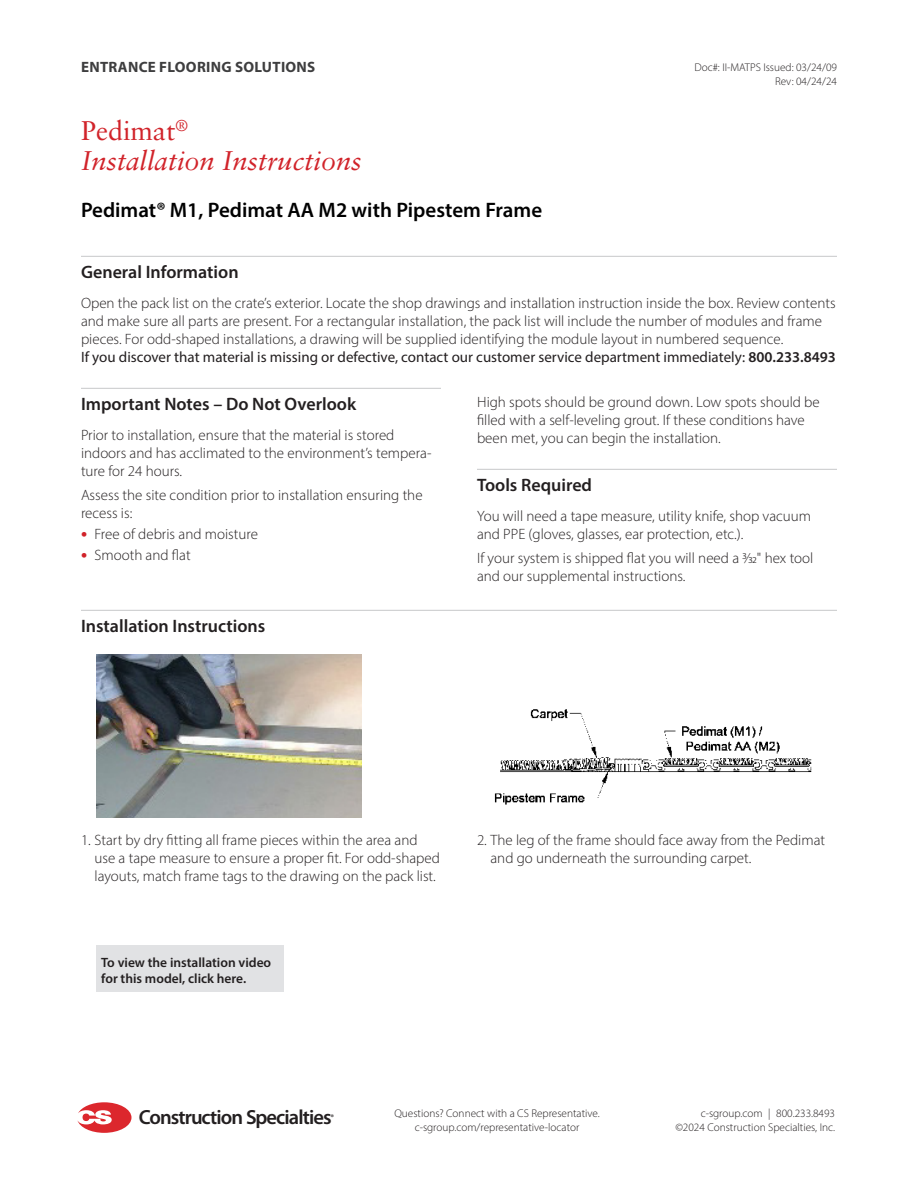
<style>
.page{position:relative;width:918px;height:1188px;background:#fff}
.page>*{position:absolute;margin:0;border:0;box-sizing:border-box;transform-origin:0 0}
.t1{font:italic 27px/30px "Sabon LT Pro";color:#d1232a}
.t2{font:600 21px "Myriad Pro";color:#000}
.t3{font:600 20.4px "Myriad Pro";letter-spacing:-.045em;color:#231f20}
.Bullet_List_Subhead{font:600 18px "Myriad Pro";color:#231f20}
.Body_Copy__10pt{font:300 15px/18px "Myriad Pro";color:#231f20}
.Body_Copy__11pt{font:300 15px/18px "Myriad Pro";color:#231f20}
.t4{font:700 15px "Myriad Pro";letter-spacing:.02em;color:#3e3e3f}
.Body_Copy__11pt-2{font:600 13.5px/16.5px "Myriad Pro";color:#231f20}
.t5{font:300 11.25px/14.2px "Myriad Pro";color:#231f20;text-align:right}
.t6{font:600 8.25px "Myriad Pro";color:#231f20}
.s1{font-style:normal}
.s2{font-weight:400}
.s3{font-weight:600}
.s4{font-weight:700;font-size:18px;color:#d1232a}
</style>
<div class="page">
<hr style="left:81px;top:256px;width:756px;height:1px;background:#c7c8ca">
<hr style="left:81px;top:388px;width:360px;height:1px;background:#c7c8ca">
<hr style="left:477px;top:469px;width:360px;height:1px;background:#c7c8ca">
<hr style="left:81px;top:610px;width:756px;height:1px;background:#c7c8ca">
<img style="left:97px;top:654px;width:264px;height:164px">
<img style="left:495px;top:709px;width:317px;height:96px">
<div style="left:96px;top:946px;width:188px;height:46px;background:#e1e2e4"></div>
<svg style="left:77px;top:1102px;width:55px;height:31px"></svg>
<p class="t4" style="left:81px;top:57px;width:236px">ENTRANCE FLOORING SOLUTIONS</p>
<h1 class="t1" style="left:81px;top:115px;width:282px"><span class="s1">Pedimat</span><sup>®<br></sup>Installation Instructions</h1>
<h2 class="t2" style="left:81px;top:197px;width:463px">Pedimat® M1, Pedimat AA M2 with Pipestem Frame</h2>
<p class="t5" style="left:694px;top:61px;width:144px;line-height:13.5px">Doc#: II-MATPS Issued: 03/24/09<br>Rev: 04/24/24</p>
<p class="Bullet_List_Subhead" style="left:81px;top:260px;width:159px">General Information</p>
<p class="Body_Copy__10pt" style="left:81px;top:293px;width:756px">Open the pack list on the crate’s exterior. Locate the shop drawings and installation instruction inside the box. Review contents and make sure all parts are present. For a rectangular installation, the pack list will include the number of modules and frame pieces. For odd-shaped installations, a drawing will be supplied identifying the module layout in numbered sequence.<br><span class="s2">If you discover that material is missing or defective, contact our customer service department immediately:</span> <span class="s3">800.233.8493</span></p>
<p class="Bullet_List_Subhead" style="left:81px;top:392px;width:277px">Important Notes – Do Not Overlook</p>
<p class="Body_Copy__10pt" style="left:81px;top:425px;width:352px">Prior to installation, ensure that the material is stored indoors and has acclimated to the environment’s tempera&shy;ture for 24 hours.</p>
<p class="Body_Copy__10pt" style="left:81px;top:485px;width:343px">Assess the site condition prior to installation ensuring the recess is:</p>
<p class="Body_Copy__10pt" style="left:81px;top:524px;width:178px"><span class="s4">•</span> Free of debris and moisture</p>
<p class="Body_Copy__10pt" style="left:81px;top:545px;width:111px"><span class="s4">•</span> Smooth and flat</p>
<p class="Body_Copy__11pt" style="left:477px;top:392px;width:344px">High spots should be ground down. Low spots should be filled with a self-leveling grout. If these conditions have been met, you can begin the installation.</p>
<p class="Bullet_List_Subhead" style="left:477px;top:473px;width:117px">Tools Required</p>
<p class="Body_Copy__10pt" style="left:477px;top:506px;width:336px">You will need a tape measure, utility knife, shop vacuum and PPE (gloves, glasses, ear protection, etc.).</p>
<p class="Body_Copy__10pt" style="left:477px;top:548px;width:338px">If your system is shipped flat you will need a 3/32" hex tool and our supplemental instructions.</p>
<p class="Bullet_List_Subhead" style="left:81px;top:614px;width:186px">Installation Instructions</p>
<p class="Body_Copy__10pt" style="left:94px;top:831px;width:347px;text-indent:-14px">1. Start by dry fitting all frame pieces within the area and use a tape measure to ensure a proper fit. For odd-shaped layouts, match frame tags to the drawing on the pack list.</p>
<p class="Body_Copy__10pt" style="left:490px;top:831px;width:336px;text-indent:-14px">2. The leg of the frame should face away from the Pedimat and go underneath the surrounding carpet.</p>
<p class="Body_Copy__11pt-2" style="left:101px;top:953px;width:172px">To view the installation video for this model, click here.</p>
<h3 class="t3" style="left:139px;top:1104px;width:194px">Construction Specialties</h3>
<p class="t6" style="left:331px;top:1112px;width:5px">®</p>
<p class="t5" style="left:394px;top:1106px;width:207px;text-align:center">Questions? Connect with a CS Representative. c-sgroup.com/representative-locator</p>
<p class="t5" style="left:675px;top:1106px;width:161px">c-sgroup.com | 800.233.8493 ©2024 Construction Specialties, Inc.</p>
</div>
